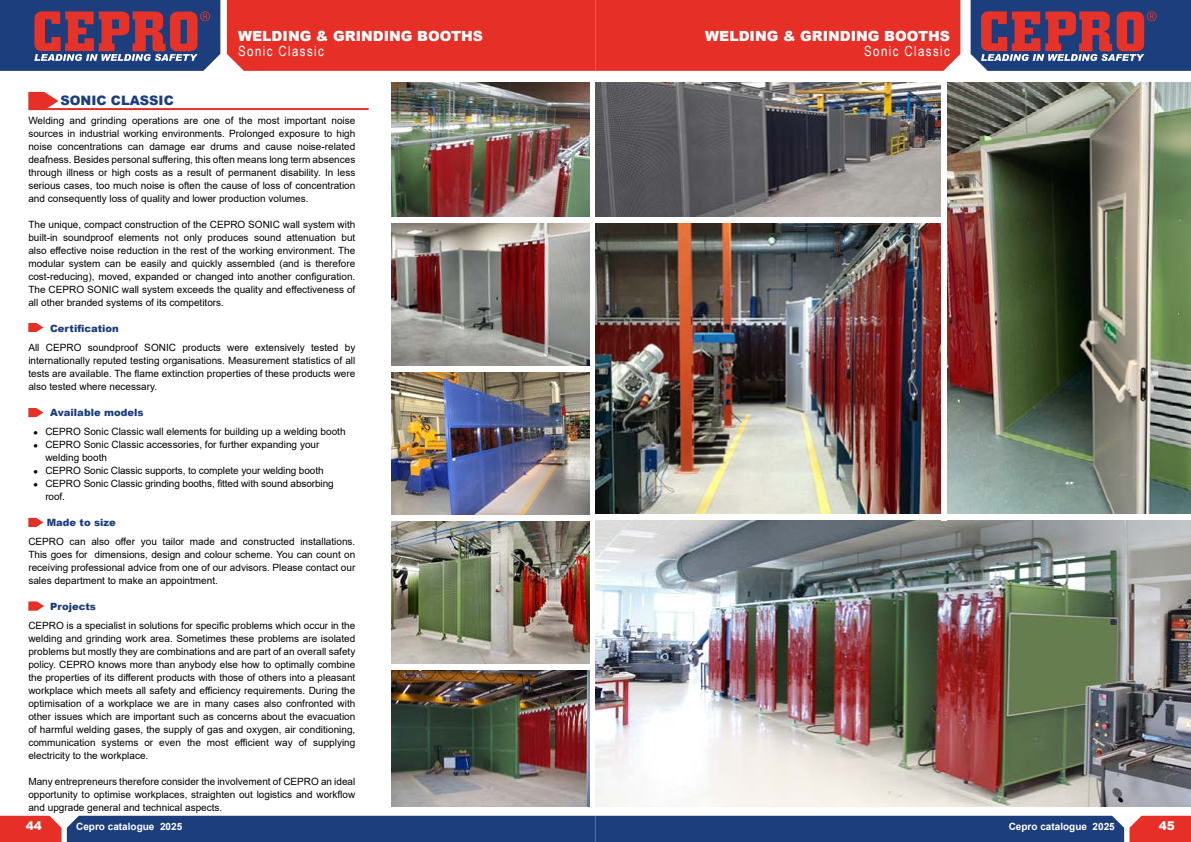
<style>
.page{position:relative;width:1191px;height:842px;background:#fff}
.page>*{position:absolute;margin:0;border:0;box-sizing:border-box;transform-origin:0 0}
.t1{font:900 14px "Arial";color:#fff}
.t2{font:14px "Arial Narrow";letter-spacing:.1em;color:#fff}
.t3{font:900 13px "Arial";color:#1c3e7d}
.t4{font:900 12px "Arial";color:#fff}
.t5{font:10px/13px "Arial";color:#000;text-align:justify}
.t6{font:900 10px "Arial";color:#1c3e7d}
.t7{font:700 10px "Arial";color:#fff}
</style>
<div class="page">
<div style="left:227px;top:0;width:733px;height:71px;background:#e63027"></div>
<div style="left:0;top:816px;width:61px;height:26px;background:#e63027"></div>
<div style="left:67px;top:816px;width:1124px;height:26px;background:#1c3e7d"></div>
<svg style="left:970px;top:0;width:221px;height:71px;background:#5f456c"></svg>
<svg style="left:0;top:0;width:220px;height:71px;background:#5e446c"></svg>
<img style="left:391px;top:82px;width:199px;height:724px">
<div style="left:391px;top:217px;width:204px;height:6px;background:#fff"></div>
<div style="left:391px;top:366px;width:204px;height:6px;background:#fff"></div>
<div style="left:391px;top:515px;width:204px;height:5px;background:#fff"></div>
<div style="left:391px;top:664px;width:204px;height:6px;background:#fff"></div>
<img style="left:595px;top:82px;width:596px;height:724px">
<div style="left:595px;top:514px;width:596px;height:6px;background:#fff"></div>
<div style="left:595px;top:217px;width:349px;height:6px;background:#fff"></div>
<div style="left:941px;top:82px;width:6px;height:438px;background:#fff"></div>
<svg style="left:28px;top:92px;width:30px;height:18px"></svg>
<hr style="left:29px;top:108px;width:340px;height:2px;background:#e63027">
<svg style="left:28px;top:323px;width:15px;height:9px"></svg>
<svg style="left:28px;top:408px;width:15px;height:9px"></svg>
<svg style="left:28px;top:518px;width:15px;height:9px"></svg>
<svg style="left:28px;top:601px;width:16px;height:10px"></svg>
<h2 class="t3" style="left:60px;top:91px;width:115px">SONIC CLASSIC</h2>
<h1 class="t1" style="left:238px;top:26px;width:246px">WELDING &amp; GRINDING BOOTHS</h1>
<h1 class="t2" style="left:238px;top:40px;width:87px">Sonic Classic</h1>
<p class="t5" style="left:28px;top:113px;width:328px">Welding and grinding operations are one of the most important noise sources in industrial working environments. Prolonged exposure to high noise concentrations can damage ear drums and cause noise-related deafness. Besides personal suffering, this often means long term absences through illness or high costs as a result of permanent disability. In less serious cases, too much noise is often the cause of loss of concentration and consequently loss of quality and lower production volumes.</p>
<p class="t5" style="left:28px;top:217px;width:328px">The unique, compact construction of the CEPRO SONIC wall system with built-in soundproof elements not only produces sound attenuation but also effective noise reduction in the rest of the working environment. The modular system can be easily and quickly assembled (and is therefore cost-reducing), moved, expanded or changed into another configuration.<br>The CEPRO SONIC wall system exceeds the quality and effectiveness of all other branded systems of its competitors.</p>
<p class="t6" style="left:50px;top:321px;width:70px">Certification</p>
<p class="t5" style="left:28px;top:340px;width:328px">All CEPRO soundproof SONIC products were extensively tested by internationally reputed testing organisations. Measurement statistics of all tests are available. The flame extinction properties of these products were also tested where necessary.</p>
<p class="t6" style="left:50px;top:405px;width:95px">Available models</p>
<p class="t5" style="left:33px;top:424px;width:314px">● CEPRO Sonic Classic wall elements for building up a welding booth</p>
<p class="t5" style="left:45px;top:437px;width:275px;text-indent:-12px">● CEPRO Sonic Classic accessories, for further expanding your welding booth</p>
<p class="t5" style="left:33px;top:463px;width:292px">● CEPRO Sonic Classic supports, to complete your welding booth</p>
<p class="t5" style="left:45px;top:476px;width:290px;text-indent:-12px">● CEPRO Sonic Classic grinding booths, fitted with sound absorbing roof.</p>
<p class="t6" style="left:47px;top:515px;width:70px">Made to size</p>
<p class="t5" style="left:28px;top:534px;width:328px">CEPRO can also offer you tailor made and constructed installations.<br>This goes for dimensions, design and colour scheme. You can count on receiving professional advice from one of our advisors. Please contact our sales department to make an appointment.</p>
<p class="t6" style="left:50px;top:599px;width:47px">Projects</p>
<p class="t5" style="left:28px;top:618px;width:328px">CEPRO is a specialist in solutions for specific problems which occur in the welding and grinding work area. Sometimes these problems are isolated problems but mostly they are combinations and are part of an overall safety policy. CEPRO knows more than anybody else how to optimally combine the properties of its different products with those of others into a pleasant workplace which meets all safety and efficiency requirements. During the optimisation of a workplace we are in many cases also confronted with other issues which are important such as concerns about the evacuation of harmful welding gases, the supply of gas and oxygen, air conditioning, communication systems or even the most efficient way of supplying electricity to the workplace.</p>
<p class="t5" style="left:28px;top:774px;width:328px">Many entrepreneurs therefore consider the involvement of CEPRO an ideal opportunity to optimise workplaces, straighten out logistics and workflow and upgrade general and technical aspects.</p>
<h1 class="t1" style="left:705px;top:26px;width:246px">WELDING &amp; GRINDING BOOTHS</h1>
<h1 class="t2" style="left:864px;top:40px;width:87px">Sonic Classic</h1>
<p class="t4" style="left:26px;top:817px;width:18px">44</p>
<p class="t7" style="left:76px;top:819px;width:108px">Cepro catalogue 2025</p>
<p class="t7" style="left:1008px;top:819px;width:108px">Cepro catalogue 2025</p>
<p class="t4" style="left:1158px;top:817px;width:18px">45</p>
</div>
